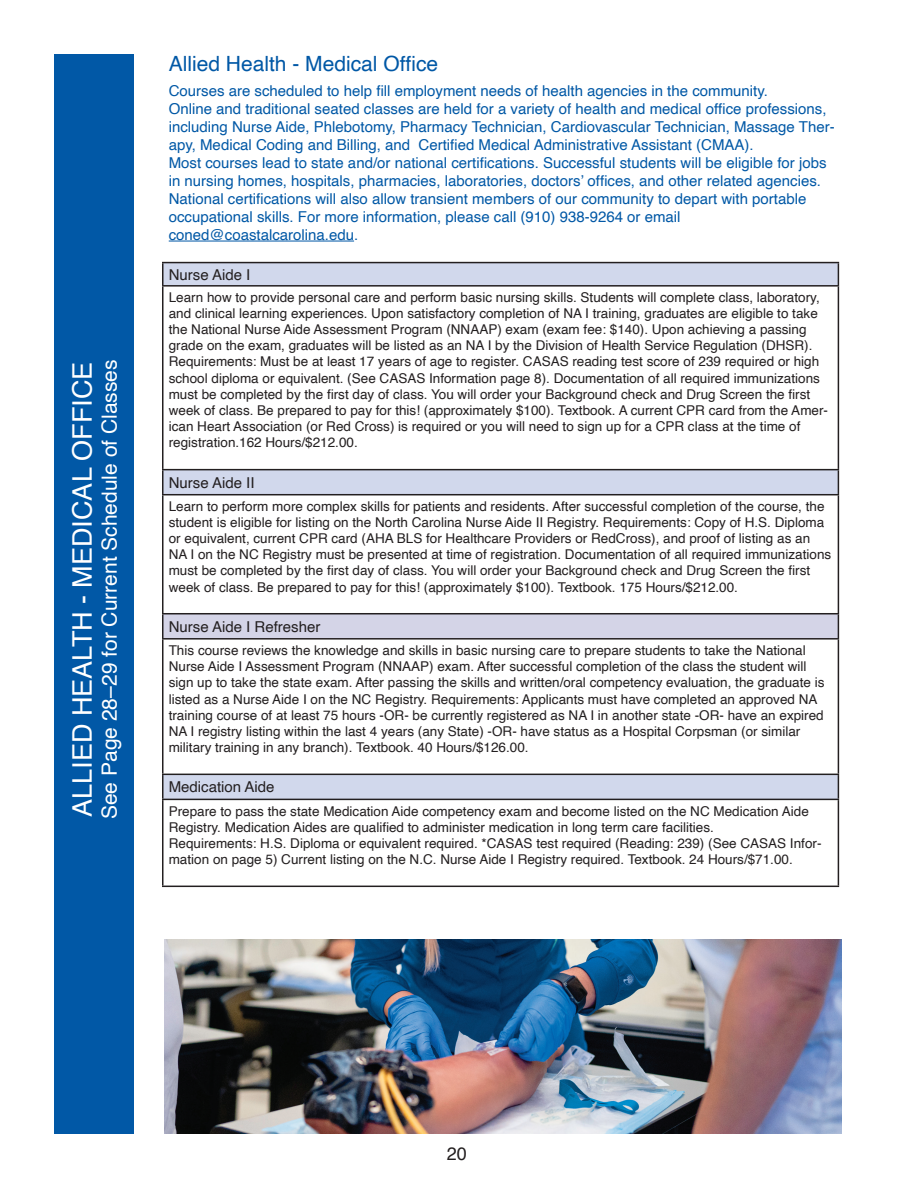
<style>
.page{position:relative;width:918px;height:1188px;background:#fff}
.page>*{position:absolute;margin:0;border:0;box-sizing:border-box;transform-origin:0 0}
.t1{font:27px "Helvetica";color:#fff}
.t2{font:21px "Helvetica";color:#fff}
.t3{font:21px "Helvetica";color:#0158a6}
.t4{font:18px "Helvetica";color:#231f20}
.t5{font:15px/18px "Helvetica";color:#0158a6}
.t6{font:15px "Helvetica";color:#231f20}
.t7{font:13.5px/16.2px "Helvetica";color:#231f20}
</style>
<div class="page">
<div style="left:54px;top:54px;width:80px;height:1080px;background:#0158a6"></div>
<svg style="left:164px;top:263px;width:674px;height:536px"></svg>
<div style="left:163px;top:614px;width:675px;height:25px;background:#d4d4e7"></div>
<hr style="left:162px;top:262px;width:677px;height:1px;background:#231f20">
<hr style="left:162px;top:263px;width:2px;height:22px;background:#231f20">
<svg style="left:838px;top:263px;width:1px;height:22px"></svg>
<hr style="left:162px;top:285px;width:677px;height:2px;background:#231f20">
<hr style="left:162px;top:287px;width:2px;height:182px;background:#231f20">
<hr style="left:838px;top:287px;width:1px;height:182px;background:#231f20">
<hr style="left:162px;top:469px;width:677px;height:1px;background:#231f20">
<hr style="left:162px;top:470px;width:2px;height:24px;background:#231f20">
<svg style="left:838px;top:470px;width:1px;height:24px"></svg>
<hr style="left:162px;top:494px;width:677px;height:1px;background:#231f20">
<hr style="left:162px;top:495px;width:2px;height:118px;background:#231f20">
<hr style="left:838px;top:495px;width:1px;height:118px;background:#231f20">
<hr style="left:162px;top:613px;width:677px;height:1px;background:#231f20">
<hr style="left:162px;top:614px;width:2px;height:24px;background:#231f20">
<svg style="left:838px;top:614px;width:1px;height:24px"></svg>
<hr style="left:162px;top:638px;width:677px;height:2px;background:#231f20">
<hr style="left:162px;top:640px;width:2px;height:134px;background:#231f20">
<hr style="left:838px;top:640px;width:1px;height:134px;background:#231f20">
<hr style="left:162px;top:774px;width:677px;height:1px;background:#231f20">
<hr style="left:162px;top:775px;width:2px;height:24px;background:#231f20">
<svg style="left:838px;top:775px;width:1px;height:24px"></svg>
<hr style="left:162px;top:799px;width:677px;height:1px;background:#231f20">
<hr style="left:162px;top:800px;width:2px;height:86px;background:#231f20">
<hr style="left:838px;top:800px;width:1px;height:86px;background:#231f20">
<hr style="left:162px;top:886px;width:677px;height:1px;background:#231f20">
<hr style="left:169px;top:241px;width:185px;height:1px;background:#0158a6">
<img style="left:164px;top:940px;width:677px;height:194px">
<h1 class="t1" style="left:61px;top:817px;width:456px;rotate:-90deg">ALLIED HEALTH - MEDICAL OFFICE</h1>
<h2 class="t2" style="left:93px;top:819px;width:461px;rotate:-90deg">See Page 28–29 for Current Schedule of Classes</h2>
<h2 class="t3" style="left:169px;top:48px;width:271px">Allied Health - Medical Office</h2>
<p class="t5" style="left:169px;top:82px;width:667px">Courses are scheduled to help fill employment needs of health agencies in the community.<br>Online and traditional seated classes are held for a variety of health and medical office professions, including Nurse Aide, Phlebotomy, Pharmacy Technician, Cardiovascular Technician, Massage Ther&shy;apy, Medical Coding and Billing, and Certified Medical Administrative Assistant (CMAA).<br>Most courses lead to state and/or national certifications. Successful students will be eligible for jobs in nursing homes, hospitals, pharmacies, laboratories, doctors’ offices, and other related agencies.<br>National certifications will also allow transient members of our community to depart with portable occupational skills. For more information, please call (910) 938-9264 or email coned@coastalcarolina.edu.</p>
<p class="t6" style="left:169px;top:263px;width:83px">Nurse Aide I</p>
<p class="t7" style="left:169px;top:289px;width:661px">Learn how to provide personal care and perform basic nursing skills. Students will complete class, laboratory, and clinical learning experiences. Upon satisfactory completion of NA I training, graduates are eligible to take the National Nurse Aide Assessment Program (NNAAP) exam (exam fee: $140). Upon achieving a passing grade on the exam, graduates will be listed as an NA I by the Division of Health Service Regulation (DHSR).<br>Requirements: Must be at least 17 years of age to register. CASAS reading test score of 239 required or high school diploma or equivalent. (See CASAS Information page 8). Documentation of all required immunizations must be completed by the first day of class. You will order your Background check and Drug Screen the first week of class. Be prepared to pay for this! (approximately $100). Textbook. A current CPR card from the Amer&shy;ican Heart Association (or Red Cross) is required or you will need to sign up for a CPR class at the time of registration.162 Hours/$212.00.</p>
<p class="t6" style="left:169px;top:471px;width:87px">Nurse Aide II</p>
<p class="t7" style="left:169px;top:498px;width:664px">Learn to perform more complex skills for patients and residents. After successful completion of the course, the student is eligible for listing on the North Carolina Nurse Aide II Registry. Requirements: Copy of H.S. Diploma or equivalent, current CPR card (AHA BLS for Healthcare Providers or RedCross), and proof of listing as an NA I on the NC Registry must be presented at time of registration. Documentation of all required immunizations must be completed by the first day of class. You will order your Background check and Drug Screen the first week of class. Be prepared to pay for this! (approximately $100). Textbook. 175 Hours/$212.00.</p>
<p class="t6" style="left:169px;top:615px;width:153px">Nurse Aide I Refresher</p>
<p class="t7" style="left:169px;top:643px;width:657px">This course reviews the knowledge and skills in basic nursing care to prepare students to take the National Nurse Aide I Assessment Program (NNAAP) exam. After successful completion of the class the student will sign up to take the state exam. After passing the skills and written/oral competency evaluation, the graduate is listed as a Nurse Aide I on the NC Registry. Requirements: Applicants must have completed an approved NA training course of at least 75 hours -OR- be currently registered as NA I in another state -OR- have an expired NA I registry listing within the last 4 years (any State) -OR- have status as a Hospital Corpsman (or similar military training in any branch). Textbook. 40 Hours/$126.00.</p>
<p class="t6" style="left:169px;top:776px;width:107px">Medication Aide</p>
<p class="t7" style="left:169px;top:803px;width:654px">Prepare to pass the state Medication Aide competency exam and become listed on the NC Medication Aide Registry. Medication Aides are qualified to administer medication in long term care facilities.<br>Requirements: H.S. Diploma or equivalent required. *CASAS test required (Reading: 239) (See CASAS Infor&shy;mation on page 5) Current listing on the N.C. Nurse Aide I Registry required. Textbook. 24 Hours/$71.00.</p>
<h3 class="t4" style="left:447px;top:1140px;width:22px">20</h3>
</div>
